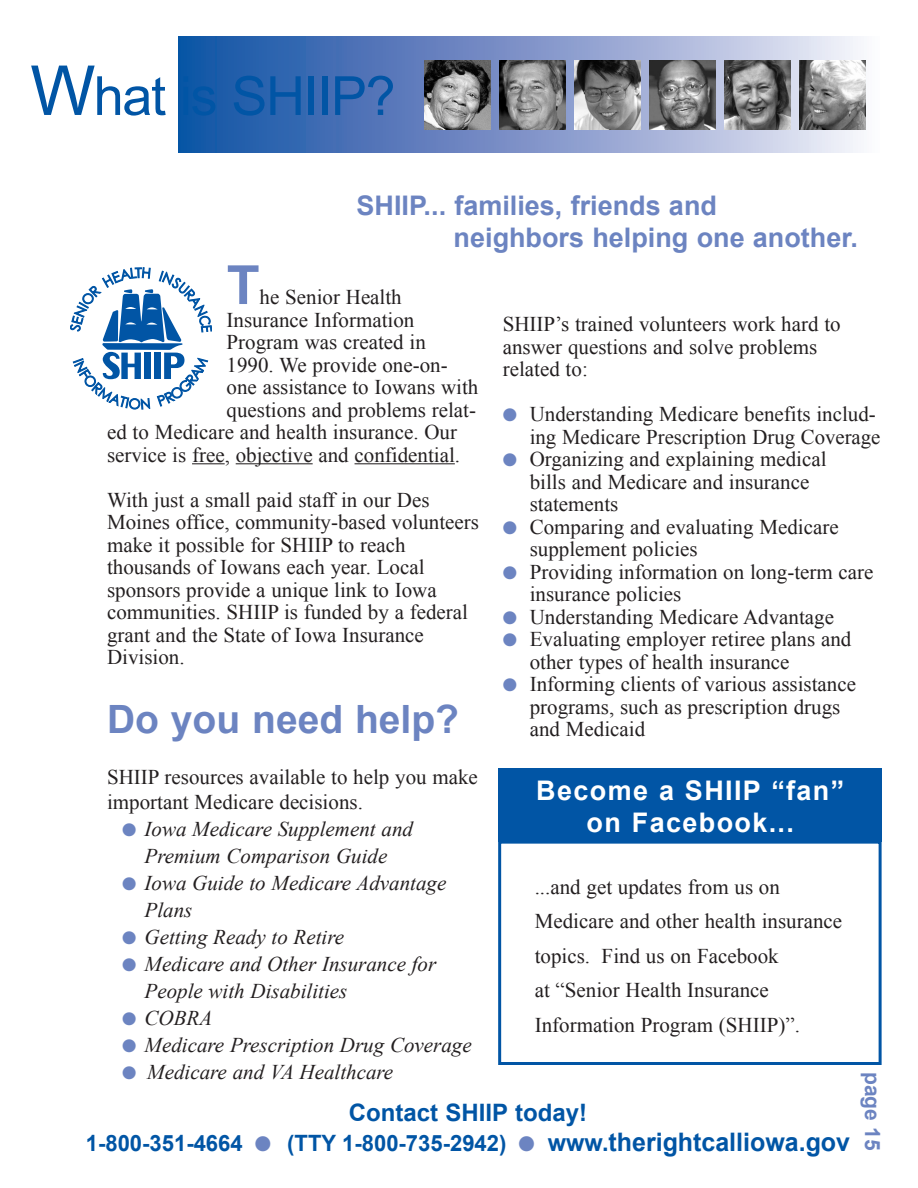
<style>
.page{position:relative;width:918px;height:1188px;background:#fff}
.page>*{position:absolute;margin:0;border:0;box-sizing:border-box;transform-origin:0 0}
.t1{font:54px "Arial";letter-spacing:-.025em;color:#0155a5}
.t2{font:700 54px "Arial";color:#6c84c1}
.t3{font:700 39px "Arial";color:#6c84c1}
.t4{font:700 27px "Arial";color:#6c84c1}
.t5{font:700 27px "Arial";letter-spacing:.05em;color:#fff}
.t6{font:700 24px "Arial";color:#0155a5}
.t7{font:700 22.5px "Arial";color:#0155a5}
.t8{font:21px/22.5px "Times New Roman";color:#231f20}
.t9{font:italic 21px/27px "Times New Roman";color:#231f20}
.t10{font:700 21px "Arial";color:#6c84c1}
.s1{font-size:69px}
.s2{color:#6c84c1}
.s3{font-size:24px}
.s4{font-size:25.5px}
</style>
<div class="page">
<hr style="left:192px;top:463px;width:33px;height:1px;background:#231f20">
<hr style="left:236px;top:463px;width:77px;height:1px;background:#231f20">
<hr style="left:355px;top:463px;width:100px;height:1px;background:#231f20">
<svg style="left:179px;top:36px;width:687px;height:116px;background:#698ac2"></svg>
<img style="left:424px;top:60px;width:66px;height:69px">
<img style="left:799px;top:60px;width:66px;height:69px">
<img style="left:724px;top:60px;width:66px;height:69px">
<img style="left:649px;top:60px;width:66px;height:69px">
<img style="left:574px;top:60px;width:66px;height:69px">
<img style="left:499px;top:60px;width:66px;height:69px">
<svg style="left:70px;top:268px;width:142px;height:141px"></svg>
<div style="left:499px;top:768px;width:383px;height:73px;background:#0155a5"></div>
<div style="left:498px;top:841px;width:384px;height:224px;border:3px solid #0155a5"></div>
<p class="t1" style="left:30px;top:61px;width:367px"><span class="s1">W</span>hat is SHIIP?</p>
<p class="t4" style="left:357px;top:187px;width:362px">SHIIP... families, friends and</p>
<p class="t4" style="left:454px;top:220px;width:406px">neighbors helping one another.</p>
<p class="t2" style="left:227px;top:249px;width:34px">T</p>
<p class="t8" style="left:227px;top:285px;width:201px;text-align:center">he Senior Health<br>Insurance Information<br>Program was created in</p>
<p class="t8" style="left:227px;top:353px;width:223px">1990. We provide one-on-</p>
<p class="t8" style="left:227px;top:375px;width:253px">one assistance to Iowans with</p>
<p class="t8" style="left:227px;top:398px;width:251px">questions and problems relat-</p>
<p class="t8" style="left:107px;top:420px;width:352px">ed to Medicare and health insurance. Our</p>
<p class="t8" style="left:107px;top:443px;width:355px">service is free, objective and confidential.</p>
<p class="t8" style="left:107px;top:488px;width:374px">With just a small paid staff in our Des<br>Moines office, community-based volunteers make it possible for SHIIP to reach</p>
<p class="t8" style="left:107px;top:555px;width:319px">thousands of Iowans each year. Local</p>
<p class="t8" style="left:107px;top:578px;width:331px">sponsors provide a unique link to Iowa</p>
<p class="t8" style="left:107px;top:600px;width:363px">communities. SHIIP is funded by a federal grant and the State of Iowa Insurance<br>Division.</p>
<p class="t8" style="left:503px;top:312px;width:339px">SHIIP’s trained volunteers work hard to</p>
<p class="t8" style="left:503px;top:335px;width:316px">answer questions and solve problems</p>
<p class="t8" style="left:503px;top:357px;width:87px">related to:</p>
<p class="t8" style="left:503px;top:402px;width:375px"><span class="s2">●</span> Understanding Medicare benefits includ-</p>
<p class="t8" style="left:530px;top:425px;width:352px">ing Medicare Prescription Drug Coverage</p>
<p class="t8" style="left:503px;top:447px;width:325px;text-align:center"><span class="s2">●</span> Organizing and explaining medical bills and Medicare and insurance</p>
<p class="t8" style="left:530px;top:492px;width:90px">statements</p>
<p class="t8" style="left:503px;top:515px;width:337px"><span class="s2">●</span> Comparing and evaluating Medicare</p>
<p class="t8" style="left:530px;top:537px;width:169px">supplement policies</p>
<p class="t8" style="left:530px;top:560px;width:345px;text-indent:-27px"><span class="s2">●</span> Providing information on long-term care insurance policies</p>
<p class="t8" style="left:503px;top:605px;width:333px"><span class="s2">●</span> Understanding Medicare Advantage</p>
<p class="t8" style="left:530px;top:627px;width:323px;text-indent:-27px"><span class="s2">●</span> Evaluating employer retiree plans and other types of health insurance</p>
<p class="t8" style="left:530px;top:672px;width:328px;text-indent:-27px"><span class="s2">●</span> Informing clients of various assistance programs, such as prescription drugs and Medicaid</p>
<p class="t3" style="left:107px;top:694px;width:354px">Do you need help?</p>
<p class="t8" style="left:107px;top:764px;width:372px;line-height:25.2px">SHIIP resources available to help you make important Medicare decisions.</p>
<p class="t9" style="left:122px;top:815px;width:293px;text-align:center"><span class="s2">●</span> Iowa Medicare Supplement and<br>Premium Comparison Guide</p>
<p class="t9" style="left:145px;top:869px;width:303px;text-indent:-22px"><span class="s2">●</span> Iowa Guide to Medicare Advantage<br>Plans</p>
<p class="t9" style="left:122px;top:923px;width:224px"><span class="s2">●</span> Getting Ready to Retire</p>
<p class="t9" style="left:145px;top:950px;width:293px;text-indent:-22px"><span class="s2">●</span> Medicare and Other Insurance for<br>People with Disabilities</p>
<p class="t9" style="left:122px;top:1004px;width:92px"><span class="s2">●</span> COBRA</p>
<p class="t9" style="left:122px;top:1031px;width:351px"><span class="s2">●</span> Medicare Prescription Drug Coverage</p>
<p class="t9" style="left:122px;top:1058px;width:273px"><span class="s2">●</span> Medicare and VA Healthcare</p>
<p class="t5" style="left:536px;top:772px;width:310px">Become a SHIIP “fan”</p>
<p class="t5" style="left:587px;top:805px;width:209px">on Facebook...</p>
<p class="t8" style="left:535px;top:869px;width:309px;line-height:34.5px">...and get updates from us on<br>Medicare and other health insurance topics. Find us on Facebook<br>at “Senior Health Insurance<br>Information Program (SHIIP)”.</p>
<p class="t10" style="left:887px;top:1072px;width:80px;rotate:90deg">page 15</p>
<p class="t6" style="left:349px;top:1096px;width:240px">Contact SHIIP today!</p>
<p class="t7" style="left:86px;top:1128px;width:766px">1-800-351-4664 <span class="s2">●</span> (TTY 1-800-735-2942) <span class="s2">●</span> <span class="s3">www.</span><span class="s4">therightcalliowa.gov</span></p>
</div>
